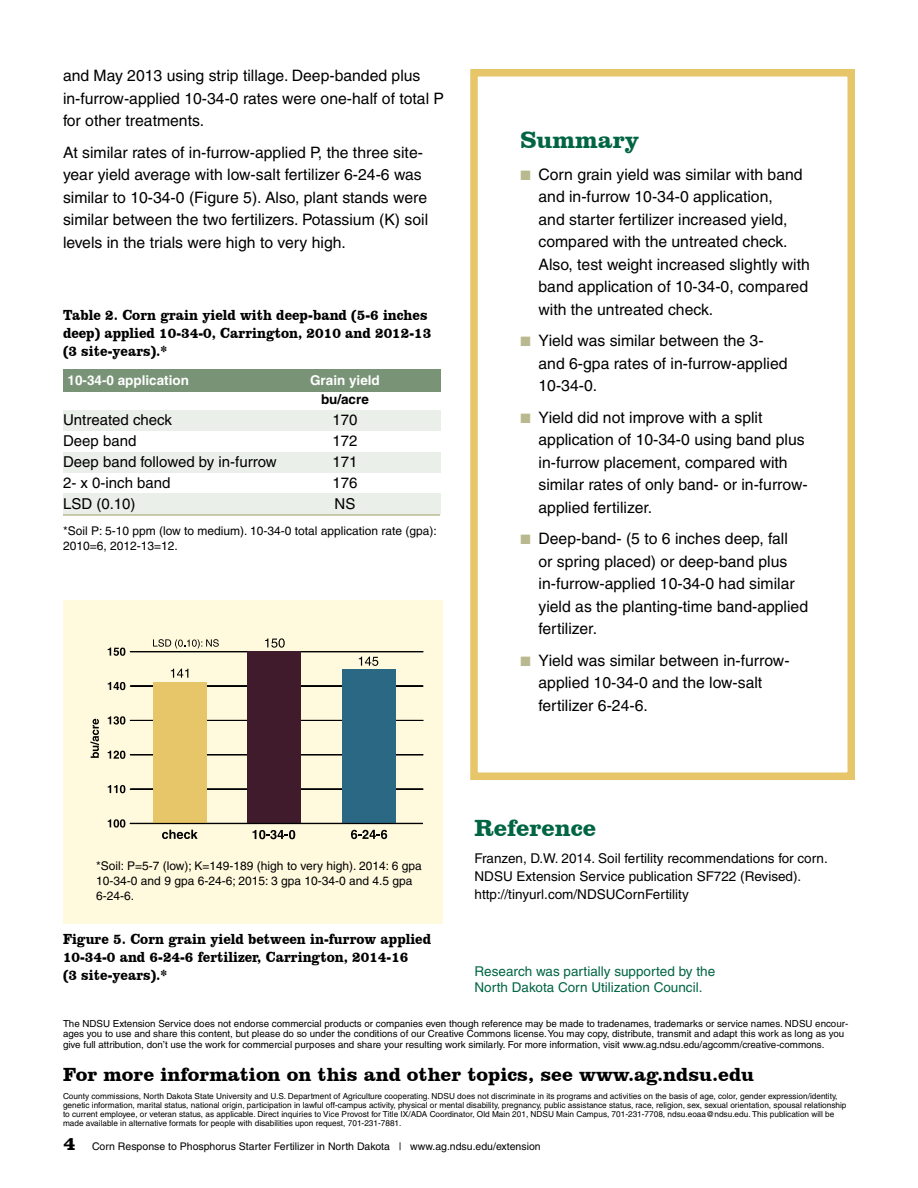
<style>
.page{position:relative;width:918px;height:1188px;background:#fff}
.page>*{position:absolute;margin:0;border:0;box-sizing:border-box;transform-origin:0 0}
.t1{font:700 24px "Clarendon BT";color:#006543}
.t2{font:700 19.5px "Clarendon BT";color:#000}
.t3{font:15.75px/22.5px "Helvetica";color:#000}
.t4{font:700 15px/18px "Clarendon BT";color:#000;scale:.9 1}
.t5{font:15px "Helvetica";color:#000}
.t6{font:13.5px/18px "Helvetica";color:#000}
.t7{font:13.5px/16.5px "Helvetica";color:#006543}
.t8{font:700 13.5px "Helvetica";color:#fff}
.t9{font:700 13.5px "Helvetica";color:#000}
.t10{font:12px/15px "Helvetica";color:#000}
.t11{font:10.5px "Helvetica";color:#000}
.t12{font:9.75px/10.5px "Helvetica";color:#000}
.t13{font:8.25px/9px "Helvetica";color:#000}
.s1{color:#b8b98f}
.s2{font-family:"Clarendon BT";font-weight:700;font-size:19.5px}
</style>
<div class="page">
<div style="left:63px;top:601px;width:379px;height:323px;background:#fff9dd"></div>
<svg style="left:171px;top:669px;width:17px;height:9px"></svg>
<svg style="left:265px;top:638px;width:20px;height:10px"></svg>
<svg style="left:359px;top:657px;width:19px;height:9px"></svg>
<hr style="left:130px;top:789px;width:293px;height:1px;background:#000">
<hr style="left:130px;top:755px;width:293px;height:1px;background:#000">
<hr style="left:130px;top:720px;width:293px;height:1px;background:#000">
<hr style="left:130px;top:686px;width:293px;height:1px;background:#000">
<hr style="left:130px;top:652px;width:293px;height:1px;background:#000">
<svg style="left:108px;top:819px;width:17px;height:9px"></svg>
<svg style="left:108px;top:785px;width:23px;height:8px"></svg>
<svg style="left:108px;top:751px;width:23px;height:8px"></svg>
<svg style="left:108px;top:716px;width:23px;height:9px"></svg>
<svg style="left:108px;top:682px;width:23px;height:8px"></svg>
<svg style="left:108px;top:648px;width:23px;height:8px"></svg>
<svg style="left:90px;top:719px;width:9px;height:39px"></svg>
<div style="left:154px;top:682px;width:53px;height:141px;background:#e7c569"></div>
<div style="left:247px;top:652px;width:54px;height:171px;background:#401b2c"></div>
<div style="left:342px;top:669px;width:53px;height:154px;background:#2a6884"></div>
<svg style="left:162px;top:830px;width:36px;height:9px"></svg>
<svg style="left:153px;top:639px;width:66px;height:10px"></svg>
<svg style="left:252px;top:830px;width:43px;height:9px"></svg>
<svg style="left:351px;top:830px;width:36px;height:9px"></svg>
<div style="left:130px;top:823px;width:293px;height:1px;background:#fff;border:1px solid #000"></div>
<div style="left:63px;top:369px;width:377px;height:23px;background:#789376"></div>
<div style="left:63px;top:452px;width:377px;height:20px;background:#eaefe9"></div>
<div style="left:63px;top:494px;width:377px;height:20px;background:#eaefe9"></div>
<div style="left:63px;top:410px;width:377px;height:20px;background:#eaefe9"></div>
<hr style="left:63px;top:514px;width:377px;height:2px;background:#b8b98f">
<div style="left:470px;top:69px;width:385px;height:711px;border:8px solid #e7c569"></div>
<p class="t3" style="left:63px;top:64px;width:383px">and May 2013 using strip tillage. Deep-banded plus in-furrow-applied 10-34-0 rates were one-half of total P for other treatments.</p>
<p class="t3" style="left:63px;top:141px;width:367px">At similar rates of in-furrow-applied P, the three site&shy;year yield average with low-salt fertilizer 6-24-6 was similar to 10-34-0 (Figure 5). Also, plant stands were similar between the two fertilizers. Potassium (K) soil levels in the trials were high to very high.</p>
<p class="t4" style="left:63px;top:306px;width:411px">Table 2. Corn grain yield with deep-band (5-6 inches deep) applied 10-34-0, Carrington, 2010 and 2012-13 (3 site-years).*</p>
<p class="t8" style="left:68px;top:372px;width:123px">10-34-0 application</p>
<p class="t8" style="left:310px;top:372px;width:71px">Grain yield</p>
<p class="t9" style="left:321px;top:391px;width:49px">bu/acre</p>
<p class="t5" style="left:63px;top:411px;width:110px">Untreated check</p>
<p class="t5" style="left:332px;top:411px;width:27px">170</p>
<p class="t5" style="left:63px;top:432px;width:75px">Deep band</p>
<p class="t5" style="left:332px;top:432px;width:27px">172</p>
<p class="t5" style="left:63px;top:453px;width:215px">Deep band followed by in-furrow</p>
<p class="t5" style="left:332px;top:453px;width:27px">171</p>
<p class="t5" style="left:63px;top:474px;width:109px">2- x 0-inch band</p>
<p class="t5" style="left:332px;top:474px;width:27px">176</p>
<p class="t5" style="left:63px;top:495px;width:74px">LSD (0.10)</p>
<p class="t5" style="left:335px;top:495px;width:22px">NS</p>
<p class="t10" style="left:63px;top:523px;width:375px">*Soil P: 5-10 ppm (low to medium). 10-34-0 total application rate (gpa):<br>2010=6, 2012-13=12.</p>
<h1 class="t1" style="left:520px;top:125px;width:120px">Summary</h1>
<p class="t3" style="left:539px;top:163px;width:273px;text-indent:-18px"><span class="s1">■</span> Corn grain yield was similar with band and in-furrow 10-34-0 application,<br>and starter fertilizer increased yield, compared with the untreated check.<br>Also, test weight increased slightly with band application of 10-34-0, compared with the untreated check.</p>
<p class="t3" style="left:539px;top:330px;width:251px;text-indent:-18px"><span class="s1">■</span> Yield was similar between the 3- and 6-gpa rates of in-furrow-applied<br>10-34-0.</p>
<p class="t3" style="left:539px;top:406px;width:271px;text-indent:-18px"><span class="s1">■</span> Yield did not improve with a split application of 10-34-0 using band plus in-furrow placement, compared with similar rates of only band- or in-furrow&shy;applied fertilizer.</p>
<p class="t3" style="left:539px;top:528px;width:271px;text-indent:-18px"><span class="s1">■</span> Deep-band- (5 to 6 inches deep, fall<br>or spring placed) or deep-band plus in-furrow-applied 10-34-0 had similar yield as the planting-time band-applied fertilizer.</p>
<p class="t3" style="left:539px;top:649px;width:253px;text-indent:-18px"><span class="s1">■</span> Yield was similar between in-furrow&shy;applied 10-34-0 and the low-salt fertilizer 6-24-6.</p>
<p class="t10" style="left:96px;top:858px;width:327px">*Soil: P=5-7 (low); K=149-189 (high to very high). 2014: 6 gpa<br>10-34-0 and 9 gpa 6-24-6; 2015: 3 gpa 10-34-0 and 4.5 gpa<br>6-24-6.</p>
<h1 class="t1" style="left:475px;top:813px;width:123px">Reference</h1>
<p class="t6" style="left:475px;top:850px;width:355px">Franzen, D.W. 2014. Soil fertility recommendations for corn.<br>NDSU Extension Service publication SF722 (Revised). http://tinyurl.com/NDSUCornFertility</p>
<p class="t4" style="left:63px;top:930px;width:411px">Figure 5. Corn grain yield between in-furrow applied<br>10-34-0 and 6-24-6 fertilizer, Carrington, 2014-16<br>(3 site-years).*</p>
<p class="t7" style="left:475px;top:963px;width:242px">Research was partially supported by the<br>North Dakota Corn Utilization Council.</p>
<p class="t12" style="left:63px;top:1018px;width:787px">The NDSU Extension Service does not endorse commercial products or companies even though reference may be made to tradenames, trademarks or service names. NDSU encour&shy;ages you to use and share this content, but please do so under the conditions of our Creative Commons license. You may copy, distribute, transmit and adapt this work as long as you give full attribution, don’t use the work for commercial purposes and share your resulting work similarly. For more information, visit www.ag.ndsu.edu/agcomm/creative-commons.</p>
<p class="t2" style="left:63px;top:1062px;width:693px">For more information on this and other topics, see www.ag.ndsu.edu</p>
<p class="t13" style="left:63px;top:1092px;width:785px">County commissions, North Dakota State University and U.S. Department of Agriculture cooperating. NDSU does not discriminate in its programs and activities on the basis of age, color, gender expression/identity, genetic information, marital status, national origin, participation in lawful off-campus activity, physical or mental disability, pregnancy, public assistance status, race, religion, sex, sexual orientation, spousal relationship to current employee, or veteran status, as applicable. Direct inquiries to Vice Provost for Title IX/ADA Coordinator, Old Main 201, NDSU Main Campus, 701-231-7708, ndsu.eoaa@ndsu.edu. This publication will be made available in alternative formats for people with disabilities upon request, 701-231-7881.</p>
<p class="t11" style="left:63px;top:1141px;width:479px"><span class="s2">4</span> Corn Response to Phosphorus Starter Fertilizer in North Dakota | www.ag.ndsu.edu/extension</p>
</div>
